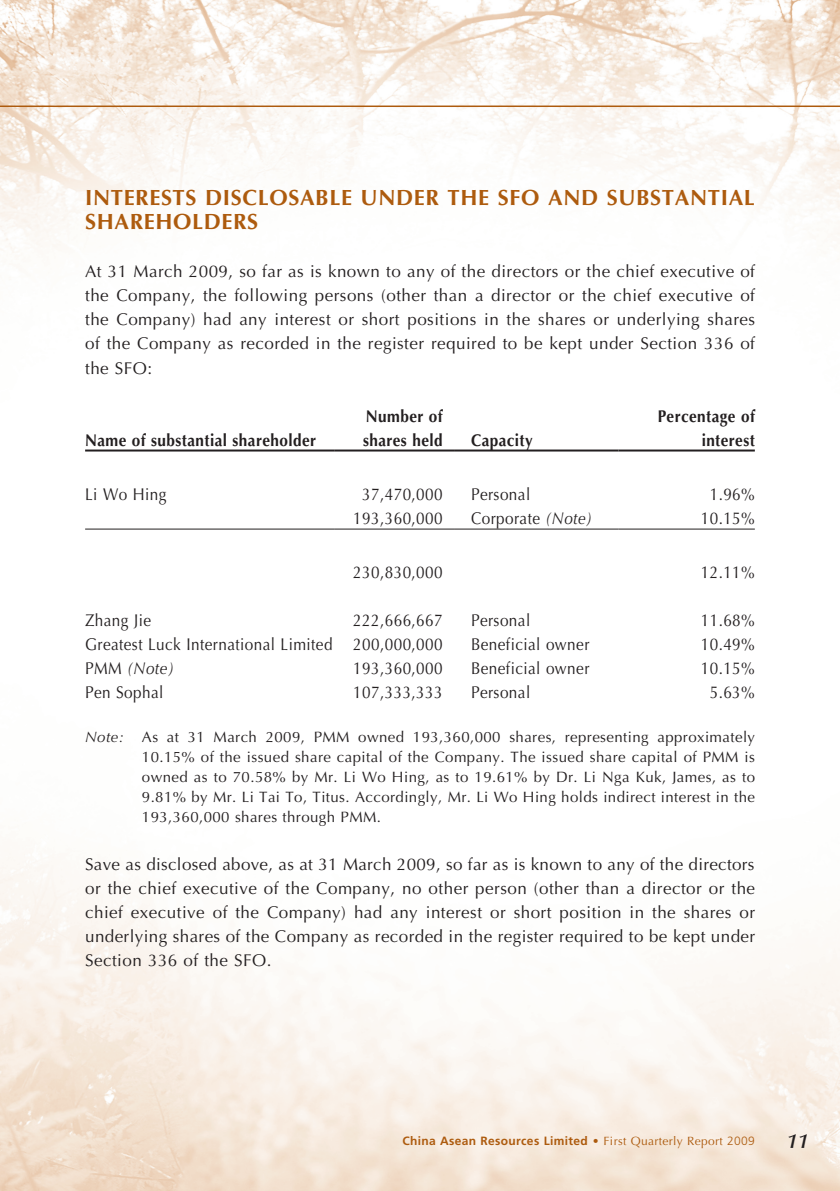
<style>
.page{position:relative;width:840px;height:1191px;background:#fff}
.page>*{position:absolute;margin:0;border:0;box-sizing:border-box;transform-origin:0 0}
.t1{font:700 22px/24px "Optima LT Std";letter-spacing:.03em;color:#ad5b0e}
.t2{font:italic 600 20px "Optima LT Std";color:#231f20}
.t3{font:17px/24px "Optima LT Std";letter-spacing:.03em;color:#231f20;text-align:justify}
.t4{font:17px "Optima LT Std";letter-spacing:.03em;color:#231f20;scale:.9 1}
.t5{font:700 17px/24px "Optima LT Std";letter-spacing:.03em;color:#231f20;scale:.9 1}
.t6{font:italic 17px "Optima LT Std";color:#231f20;scale:.9 1}
.t7{font:15px/20px "Optima LT Std";letter-spacing:.03em;color:#231f20;text-align:justify}
.t8{font:700 12px "Frutiger LT Std";letter-spacing:.03em;color:#ad5b0e}
.s1{font-style:italic}
.s2{font-style:normal}
.s3{font-family:"Optima LT Std";font-weight:400}
.s4{font-weight:300}
</style>
<div class="page">
<img style="left:0;top:0;width:839px;height:1191px">
<hr style="left:0;top:105px;width:839px;height:2px;background:#ad5b0e">
<hr style="left:85px;top:449px;width:249px;height:2px;background:#231f20">
<hr style="left:334px;top:449px;width:120px;height:2px;background:#231f20">
<hr style="left:454px;top:449px;width:164px;height:2px;background:#231f20">
<hr style="left:618px;top:449px;width:136px;height:2px;background:#231f20">
<hr style="left:85px;top:528px;width:249px;height:1px;background:#231f20">
<hr style="left:334px;top:528px;width:120px;height:1px;background:#231f20">
<hr style="left:454px;top:528px;width:164px;height:1px;background:#231f20">
<hr style="left:618px;top:528px;width:136px;height:1px;background:#231f20">
<p class="t1" style="left:85px;top:186px;width:671px">INTERESTS DISCLOSABLE UNDER THE SFO AND SUBSTANTIAL<br>SHAREHOLDERS</p>
<p class="t3" style="left:85px;top:260px;width:671px">At 31 March 2009, so far as is known to any of the directors or the chief executive of the Company, the following persons (other than a director or the chief executive of the Company) had any interest or short positions in the shares or underlying shares of the Company as recorded in the register required to be kept under Section 336 of the SFO:</p>
<p class="t5" style="left:85px;top:428px;width:258px">Name of substantial shareholder</p>
<p class="t5" style="left:363px;top:404px;width:90px">Number of shares held</p>
<p class="t5" style="left:471px;top:428px;width:70px">Capacity</p>
<p class="t5" style="left:657px;top:404px;width:109px;text-align:right">Percentage of interest</p>
<p class="t4" style="left:85px;top:484px;width:92px">Li Wo Hing</p>
<p class="t4" style="left:362px;top:484px;width:91px">37,470,000</p>
<p class="t4" style="left:471px;top:484px;width:67px">Personal</p>
<p class="t4" style="left:709px;top:484px;width:52px">1.96%</p>
<p class="t4" style="left:353px;top:508px;width:101px">193,360,000</p>
<p class="t4" style="left:471px;top:508px;width:136px">Corporate <span class="s1">(Note)</span></p>
<p class="t4" style="left:700px;top:508px;width:62px">10.15%</p>
<p class="t4" style="left:353px;top:562px;width:101px">230,830,000</p>
<p class="t4" style="left:700px;top:562px;width:62px">12.11%</p>
<p class="t4" style="left:85px;top:610px;width:75px">Zhang Jie</p>
<p class="t4" style="left:353px;top:610px;width:101px">222,666,667</p>
<p class="t4" style="left:471px;top:610px;width:67px">Personal</p>
<p class="t4" style="left:700px;top:610px;width:62px">11.68%</p>
<p class="t4" style="left:85px;top:634px;width:398px">Greatest Luck International Limited 200,000,000</p>
<p class="t4" style="left:471px;top:634px;width:133px">Beneficial owner</p>
<p class="t4" style="left:700px;top:634px;width:62px">10.49%</p>
<p class="t6" style="left:85px;top:658px;width:100px"><span class="s2">PMM</span> (Note)</p>
<p class="t4" style="left:353px;top:658px;width:101px">193,360,000</p>
<p class="t4" style="left:471px;top:658px;width:133px">Beneficial owner</p>
<p class="t4" style="left:700px;top:658px;width:62px">10.15%</p>
<p class="t4" style="left:85px;top:682px;width:88px">Pen Sophal</p>
<p class="t4" style="left:353px;top:682px;width:101px">107,333,333</p>
<p class="t4" style="left:471px;top:682px;width:67px">Personal</p>
<p class="t4" style="left:709px;top:682px;width:52px">5.63%</p>
<p class="t7" style="left:142px;top:727px;width:614px;text-indent:-57px"><span class="s1">Note:</span> As at 31 March 2009, PMM owned 193,360,000 shares, representing approximately 10.15% of the issued share capital of the Company. The issued share capital of PMM is owned as to 70.58% by Mr. Li Wo Hing, as to 19.61% by Dr. Li Nga Kuk, James, as to 9.81% by Mr. Li Tai To, Titus. Accordingly, Mr. Li Wo Hing holds indirect interest in the 193,360,000 shares through PMM.</p>
<p class="t3" style="left:85px;top:852px;width:671px">Save as disclosed above, as at 31 March 2009, so far as is known to any of the directors or the chief executive of the Company, no other person (other than a director or the chief executive of the Company) had any interest or short position in the shares or underlying shares of the Company as recorded in the register required to be kept under Section 336 of the SFO.</p>
<p class="t8" style="left:402px;top:1134px;width:354px">China Asean Resources Limited <span class="s3">• First Quarterly Report</span> <span class="s4">2009</span></p>
<p class="t2" style="left:786px;top:1129px;width:23px">11</p>
</div>
